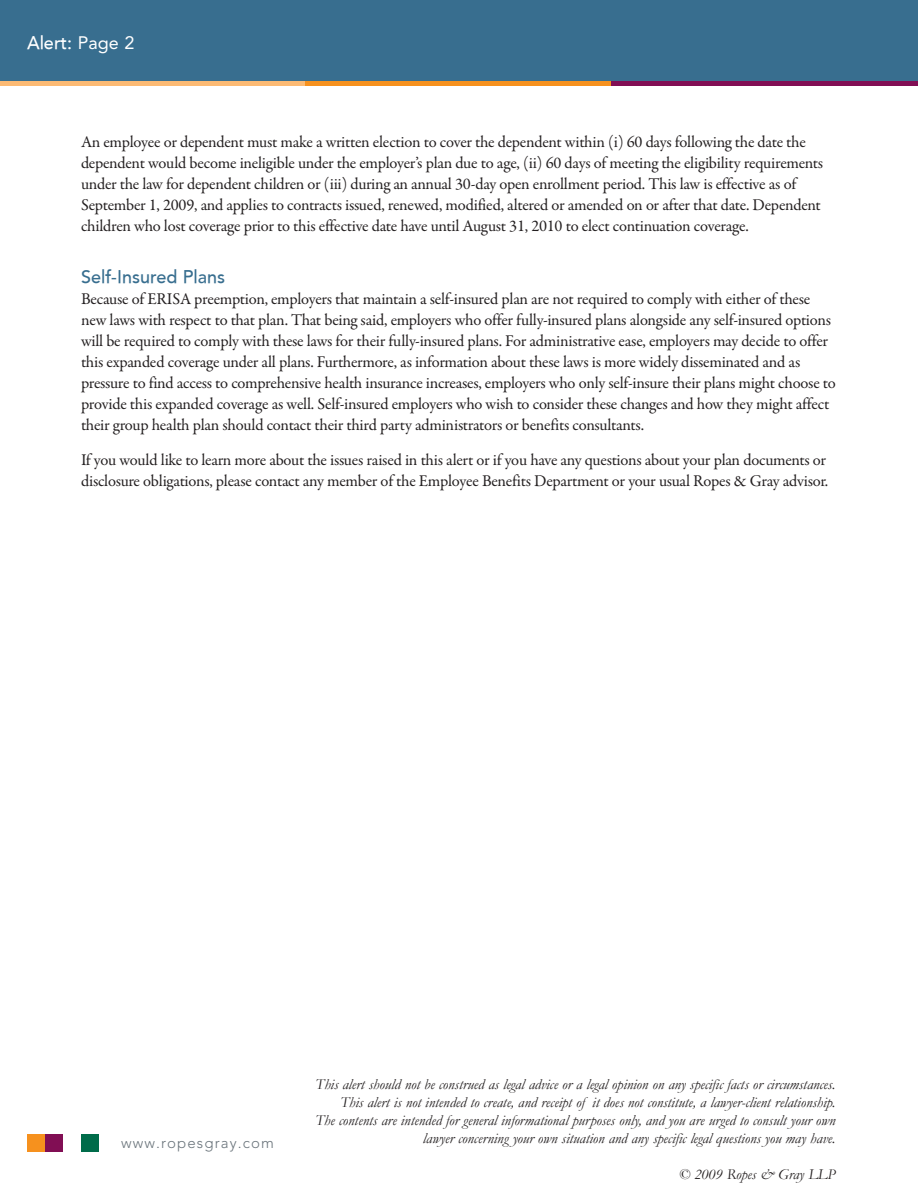
<style>
.page{position:relative;width:918px;height:1188px;background:#fff}
.page>*{position:absolute;margin:0;border:0;box-sizing:border-box;transform-origin:0 0}
.Subhead{font:500 18px "Avenir";color:#386e8f}
.Practice_Group_Name{font:500 18px "Avenir";color:#fff}
.Body{font:16.5px/21px "Garamond Premr Pro";letter-spacing:-.015em;color:#231f20}
.t1{font:italic 15px/18px "Garamond";color:#231f20;text-align:right}
.t2{font:300 15px "Avenir";letter-spacing:.075em;color:#6a747b}
.s1{font-weight:400}
</style>
<div class="page">
<div style="left:27px;top:1134px;width:18px;height:18px;background:#f6911e"></div>
<div style="left:45px;top:1134px;width:18px;height:18px;background:#810e54"></div>
<div style="left:81px;top:1134px;width:18px;height:18px;background:#006c4a"></div>
<div style="left:0;top:0;width:918px;height:81px;background:#386e8f"></div>
<hr style="left:0;top:81px;width:306px;height:4px;background:#fcba74">
<hr style="left:306px;top:81px;width:305px;height:4px;background:#f6911e">
<hr style="left:611px;top:81px;width:307px;height:4px;background:#810e54">
<p class="Practice_Group_Name" style="left:27px;top:32px;width:109px">Alert: <span class="s1">Page 2</span></p>
<p class="Body" style="left:81px;top:132px;width:744px">An employee or dependent must make a written election to cover the dependent within (i) 60 days following the date the dependent would become ineligible under the employer’s plan due to age, (ii) 60 days of meeting the eligibility requirements under the law for dependent children or (iii) during an annual 30-day open enrollment period. This law is effective as of September 1, 2009, and applies to contracts issued, renewed, modified, altered or amended on or after that date. Dependent children who lost coverage prior to this effective date have until August 31, 2010 to elect continuation coverage.</p>
<p class="Subhead" style="left:81px;top:267px;width:146px">Self-Insured Plans</p>
<p class="Body" style="left:81px;top:289px;width:756px">Because of ERISA preemption, employers that maintain a self-insured plan are not required to comply with either of these new laws with respect to that plan. That being said, employers who offer fully-insured plans alongside any self-insured options will be required to comply with these laws for their fully-insured plans. For administrative ease, employers may decide to offer this expanded coverage under all plans. Furthermore, as information about these laws is more widely disseminated and as pressure to find access to comprehensive health insurance increases, employers who only self-insure their plans might choose to provide this expanded coverage as well. Self-insured employers who wish to consider these changes and how they might affect their group health plan should contact their third party administrators or benefits consultants.</p>
<p class="Body" style="left:81px;top:450px;width:749px">If you would like to learn more about the issues raised in this alert or if you have any questions about your plan documents or disclosure obligations, please contact any member of the Employee Benefits Department or your usual Ropes &amp; Gray advisor.</p>
<p class="t2" style="left:121px;top:1134px;width:155px">www.ropesgray.com</p>
<p class="t1" style="left:315px;top:1075px;width:522px">This alert should not be construed as legal advice or a legal opinion on any specific facts or circumstances.<br>This alert is not intended to create, and receipt of it does not constitute, a lawyer-client relationship.<br>The contents are intended for general informational purposes only, and you are urged to consult your own lawyer concerning your own situation and any specific legal questions you may have.</p>
<p class="t1" style="left:679px;top:1165px;width:158px">© 2009 Ropes &amp; Gray LLP</p>
</div>
